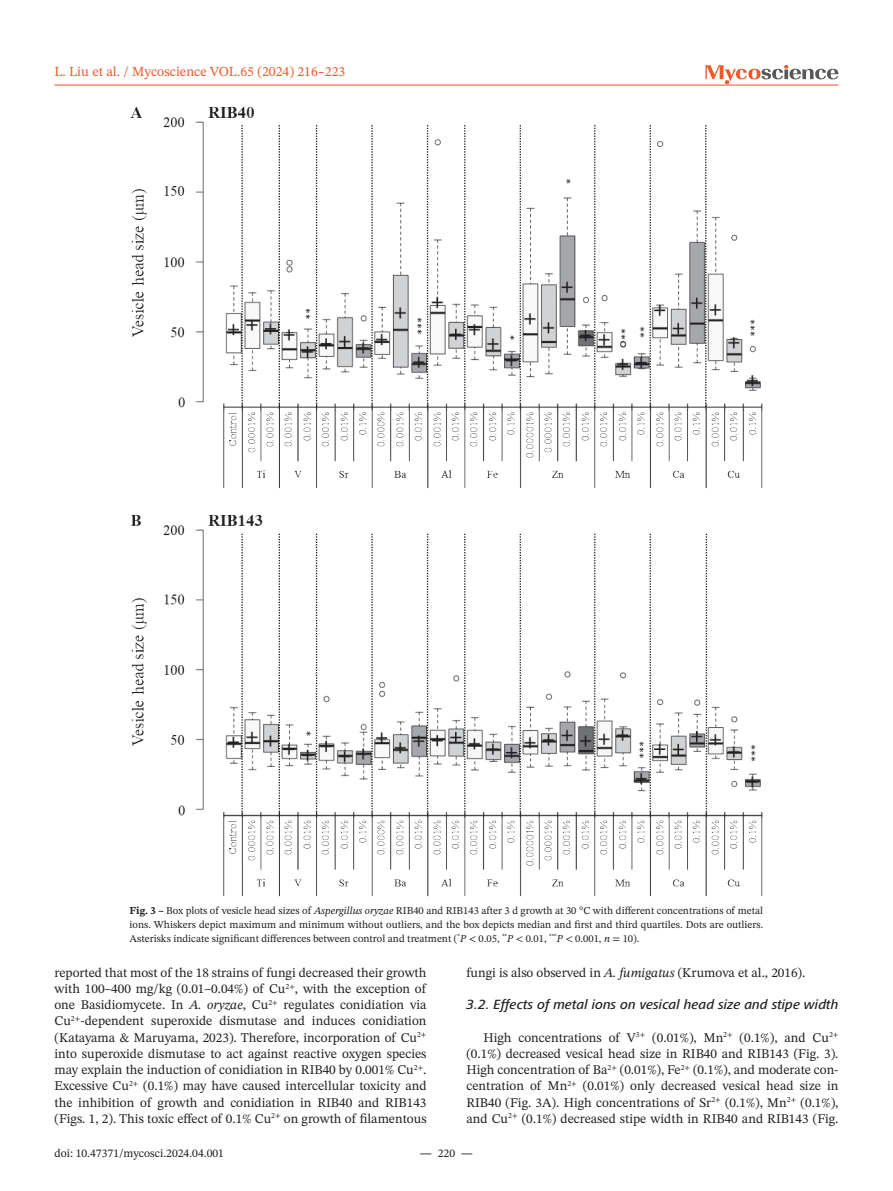
<style>
.page{position:relative;width:893px;height:1191px;background:#fff}
.page>*{position:absolute;margin:0;border:0;box-sizing:border-box;transform-origin:0 0}
.t1{font:italic 500 13.8px "Frutiger Next Pro";color:#231f20}
.t2{font:13.8px "STIX Two Text";color:#f15929}
.t3{font:13.35px/16.2px "STIX Two Text";color:#231f20;text-align:justify}
.t4{font:11.7px "STIX Two Text";color:#231f20}
.t5{font:10.65px/13.8px "STIX Two Text";color:#231f20;text-align:justify}
.s1{font-weight:700}
.s2{font-style:italic}
.s3{font-family:"Times New Roman"}
</style>
<div class="page">
<hr style="left:54px;top:85px;width:784px;height:1px;background:#f15929">
<img style="left:130px;top:107px;width:633px;height:381px">
<img style="left:131px;top:515px;width:632px;height:381px">
<svg style="left:705px;top:65px;width:133px;height:19px"></svg>
<p class="t2" style="left:54px;top:61px;width:292px">L. Liu et al. / Mycoscience VOL.65 (2024) 216-223</p>
<p class="t5" style="left:130px;top:903px;width:635px"><span class="s1">Fig. 3 –</span> Box plots of vesicle head sizes of <span class="s2">Aspergillus oryzae</span> RIB40 and RIB143 after 3 d growth at 30 °C with different concentrations of metal ions. Whiskers depict maximum and minimum without outliers, and the box depicts median and first and third quartiles. Dots are outliers.<br>Asterisks indicate significant differences between control and treatment (<sup>*</sup><span class="s2">P</span> &lt; 0.05, <sup>**</sup><span class="s2">P</span> &lt; 0.01, <sup>***</sup><span class="s2">P</span> &lt; 0.001, <span class="s2">n</span> = 10).</p>
<p class="t3" style="left:54px;top:964px;width:374px">reported that most of the 18 strains of fungi decreased their growth with 100–400 mg/kg (0.01–0.04%) of Cu<sup>2+</sup>, with the exception of one Basidiomycete. In <span class="s2">A. oryzae</span>, Cu<sup>2+</sup> regulates conidiation via Cu<sup>2+</sup>-dependent superoxide dismutase and induces conidiation (Katayama &amp; Maruyama, 2023). Therefore, incorporation of Cu<sup>2+ </sup>into superoxide dismutase to act against reactive oxygen species may explain the induction of conidiation in RIB40 by 0.001% Cu<sup>2+</sup>.<br>Excessive Cu<sup>2+</sup> (0.1%) may have caused intercellular toxicity and the inhibition of growth and conidiation in RIB40 and RIB143 (Figs. 1, 2). This toxic effect of 0.1% Cu<sup>2+</sup> on growth of filamentous</p>
<p class="t3" style="left:466px;top:964px;width:341px">fungi is also observed in <span class="s2">A. fumigatus</span> (Krumova et al., 2016).</p>
<p class="t1" style="left:466px;top:996px;width:374px">3.2. Effects of metal ions on vesical head size and stipe width</p>
<p class="t3" style="left:466px;top:1029px;width:374px;text-indent:17px">High concentrations of V<sup>3+</sup> (0.01%), Mn<sup>2+</sup> (0.1%), and Cu<sup>2+ </sup>(0.1%) decreased vesical head size in RIB40 and RIB143 (Fig. 3).<br>High concentration of Ba<sup>2+</sup> (0.01%), Fe<sup>2+</sup> (0.1%), and moderate con&shy;centration of Mn<sup>2+</sup> (0.01%) only decreased vesical head size in RIB40 (Fig. 3A). High concentrations of Sr<sup>2+</sup> (0.1%), Mn<sup>2+</sup> (0.1%), and Cu<sup>2+</sup> (0.1%) decreased stipe width in RIB40 and RIB143 (Fig.</p>
<p class="t4" style="left:54px;top:1144px;width:171px">doi: 10.47371/mycosci.2024.04.001</p>
<p class="t4" style="left:420px;top:1144px;width:54px"><span class="s3">―</span> 220 <span class="s3">―</span></p>
</div>
